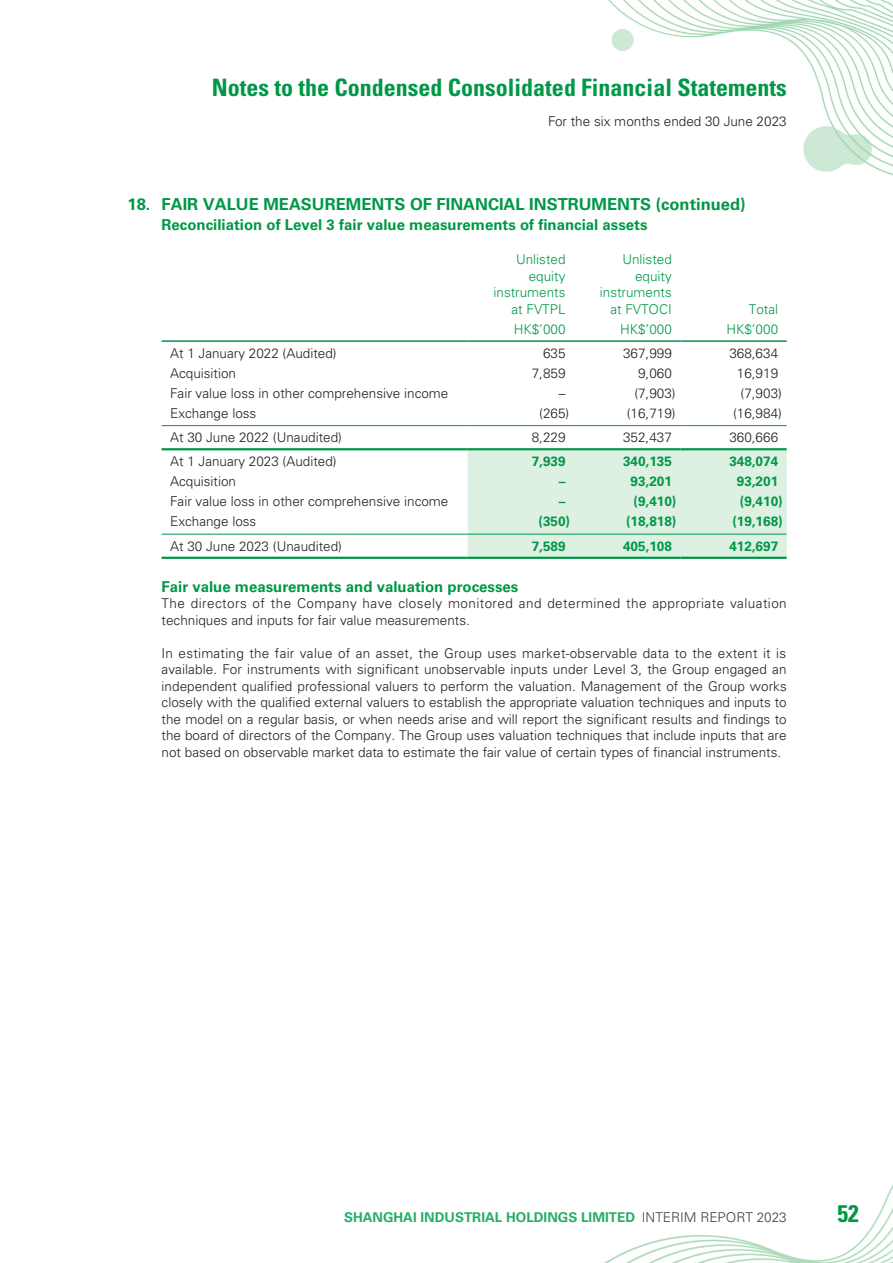
<style>
.page{position:relative;width:893px;height:1263px;background:#fff}
.page>*{position:absolute;margin:0;border:0;box-sizing:border-box;transform-origin:0 0}
.t1{font:700 condensed 24px "Univers LT Std";color:#009847}
.t2{font:700 16.5px "Univers LT Std";color:#009847}
.t3{font:700 15px "Univers LT Std";color:#009847}
.t4{font:300 13.5px/16.5px "Univers LT Std";color:#231f20;text-align:justify}
.t5{font:300 13.5px/16.5px "Univers LT Std";letter-spacing:.03em;color:#231f20}
.t6{font:300 13.5px/16.5px "Univers LT Std";color:#009847;text-align:right}
.t7{font:700 13.5px "Univers LT Std";color:#009847}
.t8{font:700 13.5px "Univers LT Std";color:#27ad6a}
.t9{font:300 13.5px "Univers LT Std";color:#3e3e3f}
</style>
<div class="page">
<img style="left:161px;top:0;width:732px;height:1263px">
<div style="left:468px;top:450px;width:319px;height:107px;background:#ddf0e2"></div>
<hr style="left:162px;top:340px;width:306px;height:2px;background:#009847">
<hr style="left:468px;top:340px;width:106px;height:2px;background:#009847">
<hr style="left:574px;top:340px;width:106px;height:2px;background:#009847">
<hr style="left:680px;top:340px;width:107px;height:2px;background:#009847">
<hr style="left:162px;top:425px;width:306px;height:1px;background:#009847">
<hr style="left:468px;top:425px;width:106px;height:1px;background:#009847">
<hr style="left:574px;top:425px;width:106px;height:1px;background:#009847">
<hr style="left:680px;top:425px;width:107px;height:1px;background:#009847">
<hr style="left:162px;top:448px;width:306px;height:2px;background:#009847">
<hr style="left:468px;top:448px;width:106px;height:2px;background:#009847">
<hr style="left:574px;top:448px;width:106px;height:2px;background:#009847">
<hr style="left:680px;top:448px;width:107px;height:2px;background:#009847">
<hr style="left:162px;top:534px;width:306px;height:1px;background:#009847">
<hr style="left:468px;top:534px;width:106px;height:1px;background:#009847">
<hr style="left:574px;top:534px;width:106px;height:1px;background:#009847">
<hr style="left:680px;top:534px;width:107px;height:1px;background:#009847">
<hr style="left:162px;top:557px;width:306px;height:2px;background:#009847">
<hr style="left:468px;top:557px;width:106px;height:2px;background:#009847">
<hr style="left:574px;top:557px;width:106px;height:2px;background:#009847">
<hr style="left:680px;top:557px;width:107px;height:2px;background:#009847">
<h1 class="t1" style="left:212px;top:73px;width:576px">Notes to the Condensed Consolidated Financial Statements</h1>
<p class="t4" style="left:548px;top:113px;width:240px">For the six months ended 30 June 2023</p>
<p class="t2" style="left:128px;top:195px;width:24px">18.</p>
<p class="t2" style="left:162px;top:195px;width:586px">FAIR VALUE MEASUREMENTS OF FINANCIAL INSTRUMENTS (continued(</p>
<p class="t3" style="left:162px;top:216px;width:487px">Reconciliation of Level 3 fair value measurements of financial assets</p>
<p class="t6" style="left:494px;top:251px;width:74px">Unlisted equity instruments at FVTPL</p>
<p class="t6" style="left:600px;top:251px;width:74px">Unlisted equity instruments</p>
<p class="t6" style="left:610px;top:301px;width:63px">at FVTOCI</p>
<p class="t6" style="left:749px;top:301px;width:31px">Total</p>
<p class="t6" style="left:514px;top:320px;width:53px">HK ’$ 000</p>
<p class="t6" style="left:620px;top:320px;width:53px">HK ’$ 000</p>
<p class="t6" style="left:726px;top:320px;width:53px">HK ‘$ 000</p>
<p class="t4" style="left:170px;top:345px;width:168px">At 1 January 2022 (Audited(</p>
<p class="t4" style="left:543px;top:345px;width:24px">635</p>
<p class="t4" style="left:623px;top:345px;width:50px">367,999</p>
<p class="t4" style="left:729px;top:345px;width:50px">368,634</p>
<p class="t4" style="left:170px;top:365px;width:68px">Acquisition</p>
<p class="t4" style="left:532px;top:365px;width:35px">7,859</p>
<p class="t4" style="left:638px;top:365px;width:35px">9,060</p>
<p class="t4" style="left:737px;top:365px;width:43px">16,919</p>
<p class="t4" style="left:170px;top:385px;width:280px">Fair value loss in other comprehensive income</p>
<p class="t4" style="left:559px;top:385px;width:8px">–</p>
<p class="t4" style="left:634px;top:385px;width:43px">)7,903(</p>
<p class="t4" style="left:741px;top:385px;width:43px">)7,903(</p>
<p class="t4" style="left:170px;top:405px;width:88px">Exchange loss</p>
<p class="t4" style="left:539px;top:405px;width:32px">)265(</p>
<p class="t4" style="left:627px;top:405px;width:50px">)16,719(</p>
<p class="t4" style="left:733px;top:405px;width:50px">)16,984(</p>
<p class="t4" style="left:170px;top:429px;width:173px">At 30 June 2022 (Unaudited(</p>
<p class="t4" style="left:532px;top:429px;width:35px">8,229</p>
<p class="t4" style="left:623px;top:429px;width:50px">352,437</p>
<p class="t4" style="left:729px;top:429px;width:50px">360,666</p>
<p class="t4" style="left:170px;top:453px;width:168px">At 1 January 2023 (Audited(</p>
<p class="t7" style="left:532px;top:454px;width:35px">7,939</p>
<p class="t7" style="left:623px;top:454px;width:50px">340,135</p>
<p class="t7" style="left:729px;top:454px;width:50px">348,074</p>
<p class="t4" style="left:170px;top:473px;width:68px">Acquisition</p>
<p class="t7" style="left:559px;top:474px;width:8px">–</p>
<p class="t7" style="left:631px;top:474px;width:43px">93,201</p>
<p class="t7" style="left:737px;top:474px;width:43px">93,201</p>
<p class="t4" style="left:170px;top:493px;width:280px">Fair value loss in other comprehensive income</p>
<p class="t7" style="left:559px;top:494px;width:8px">–</p>
<p class="t7" style="left:634px;top:494px;width:44px">)9,410(</p>
<p class="t7" style="left:740px;top:494px;width:44px">)9,410(</p>
<p class="t4" style="left:170px;top:513px;width:88px">Exchange loss</p>
<p class="t7" style="left:538px;top:513px;width:33px">)350(</p>
<p class="t7" style="left:626px;top:513px;width:52px">)18,818(</p>
<p class="t7" style="left:732px;top:513px;width:52px">)19,168(</p>
<p class="t4" style="left:170px;top:537px;width:173px">At 30 June 2023 (Unaudited(</p>
<p class="t3" style="left:162px;top:577px;width:358px">Fair value measurements and valuation processes</p>
<p class="t5" style="left:162px;top:595px;width:627px">The directors of the Company have closely monitored and determined the appropriate valuation techniques and inputs for fair value measurements.</p>
<p class="t4" style="left:162px;top:644px;width:627px">In estimating the fair value of an asset, the Group uses market-observable data to the extent it is available. For instruments with significant unobservable inputs under Level 3, the Group engaged an independent qualified professional valuers to perform the valuation. Management of the Group works closely with the qualified external valuers to establish the appropriate valuation techniques and inputs to the model on a regular basis, or when needs arise and will report the significant results and findings to the board of directors of the Company. The Group uses valuation techniques that include inputs that are not based on observable market data to estimate the fair value of certain types of financial instruments.</p>
<p class="t7" style="left:532px;top:538px;width:35px">7,589</p>
<p class="t7" style="left:623px;top:538px;width:50px">405,108</p>
<p class="t7" style="left:729px;top:538px;width:50px">412,697</p>
<p class="t8" style="left:344px;top:1209px;width:293px">SHANGHAI INDUSTRIAL HOLDINGS LIMITED</p>
<p class="t9" style="left:642px;top:1208px;width:146px">INTERIM REPORT 2023</p>
<h1 class="t1" style="left:837px;top:1198px;width:23px">52</h1>
</div>
